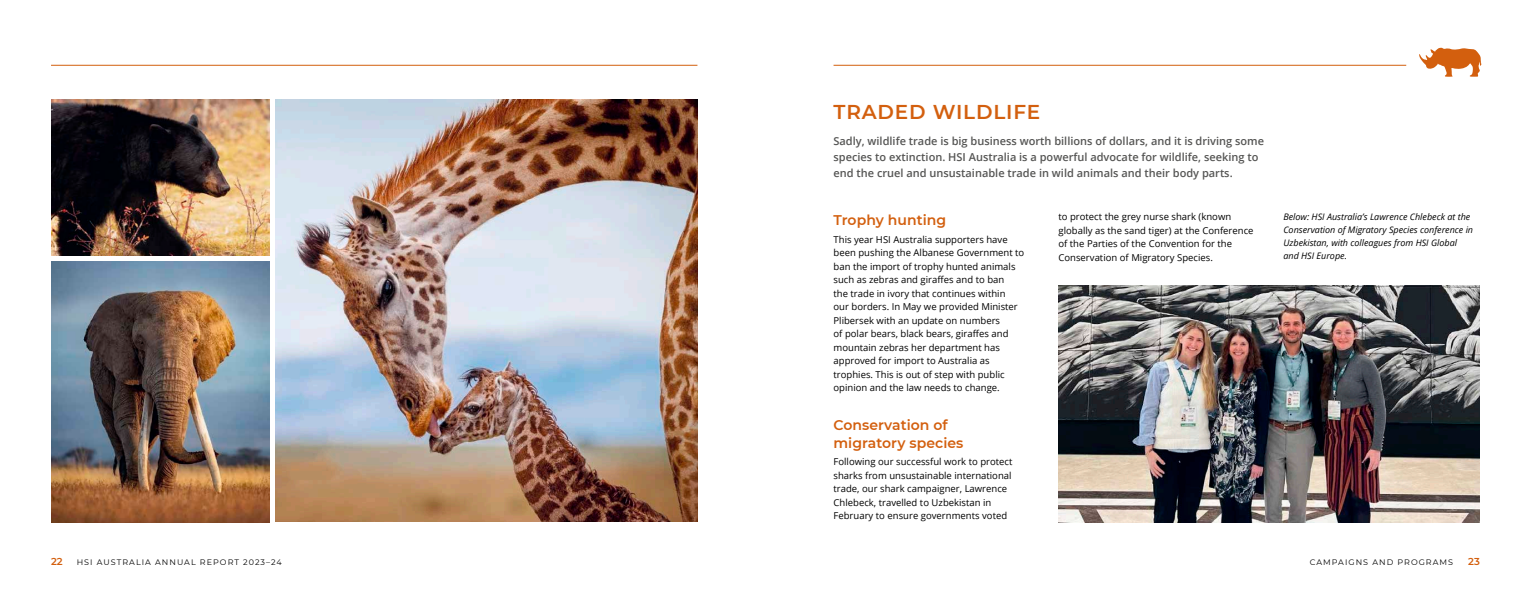
<style>
.page{position:relative;width:1531px;height:596px;background:#fff}
.page>*{position:absolute;margin:0;border:0;box-sizing:border-box;transform-origin:0 0}
.t1{font:600 20px "Montserrat";letter-spacing:.04em;color:#d35f0e}
.t2{font:600 14px/17.3px "Montserrat";letter-spacing:.005em;color:#d35f0e}
.t3{font:600 11px/16px "Open Sans";color:#555554}
.t4{font:600 10px "Montserrat";color:#d35f0e}
.t5{font:9.5px/13.5px "Open Sans";color:#000}
.t6{font:italic 9px/13px "Open Sans";color:#000}
.t7{font:8px "Montserrat";letter-spacing:.13em;color:#000}
</style>
<div class="page">
<hr style="left:51px;top:65px;width:646px;height:1px;background:#d35f0e">
<hr style="left:833px;top:65px;width:573px;height:1px;background:#d35f0e">
<svg style="left:1419px;top:47px;width:62px;height:30px"></svg>
<img style="left:1058px;top:285px;width:422px;height:237px">
<img style="left:275px;top:99px;width:422px;height:422px">
<img style="left:51px;top:99px;width:218px;height:156px">
<img style="left:51px;top:261px;width:218px;height:261px">
<h1 class="t1" style="left:833px;top:103px;width:208px">TRADED WILDLIFE</h1>
<p class="t3" style="left:833px;top:134px;width:432px">Sadly, wildlife trade is big business worth billions of dollars, and it is driving some species to extinction. HSI Australia is a powerful advocate for wildlife, seeking to end the cruel and unsustainable trade in wild animals and their body parts.</p>
<p class="t5" style="left:1058px;top:211px;width:197px">to protect the grey nurse shark (known globally as the sand tiger) at the Conference of the Parties of the Convention for the Conservation of Migratory Species.</p>
<p class="t6" style="left:1283px;top:211px;width:191px">Below: HSI Australia’s Lawrence Chlebeck at the Conservation of Migratory Species conference in Uzbekistan, with colleagues from HSI Global and HSI Europe.</p>
<h2 class="t2" style="left:833px;top:213px;width:114px">Trophy hunting</h2>
<p class="t5" style="left:833px;top:232px;width:192px">This year HSI Australia supporters have been pushing the Albanese Government to ban the import of trophy hunted animals such as zebras and giraffes and to ban<br>the trade in ivory that continues within<br>our borders. In May we provided Minister Plibersek with an update on numbers<br>of polar bears, black bears, giraffes and mountain zebras her department has approved for import to Australia as trophies. This is out of step with public opinion and the law needs to change.</p>
<h2 class="t2" style="left:833px;top:417px;width:131px">Conservation of migratory species</h2>
<p class="t5" style="left:833px;top:455px;width:180px">Following our successful work to protect sharks from unsustainable international trade, our shark campaigner, Lawrence Chlebeck, travelled to Uzbekistan in February to ensure governments voted</p>
<p class="t4" style="left:51px;top:556px;width:13px">22</p>
<p class="t7" style="left:77px;top:556px;width:207px">HSI AUSTRALIA ANNUAL REPORT 2023–24</p>
<p class="t7" style="left:1309px;top:556px;width:145px">CAMPAIGNS ANd PROGRAMS</p>
<p class="t4" style="left:1468px;top:556px;width:13px">23</p>
</div>
